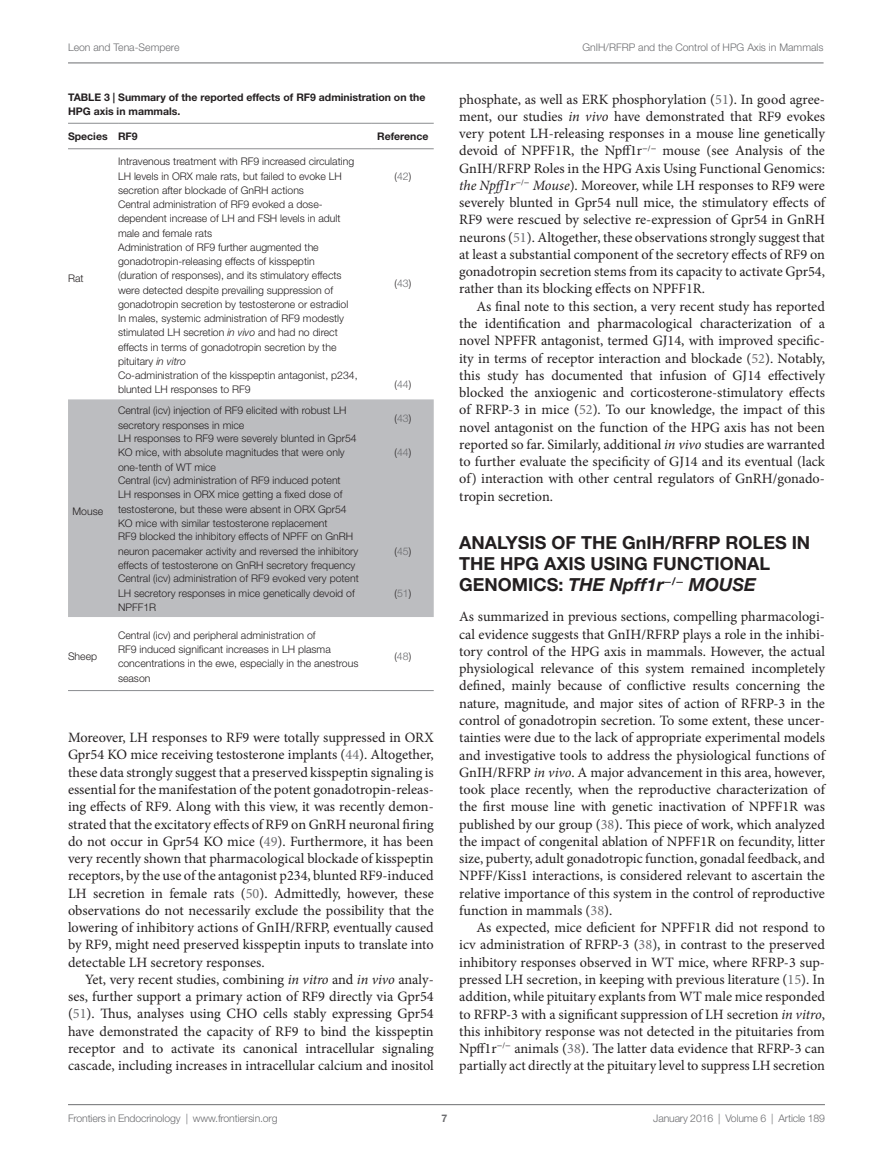
<style>
.page{position:relative;width:893px;height:1170px;background:#fff}
.page>*{position:absolute;margin:0;border:0;box-sizing:border-box;transform-origin:0 0}
.t1{font:700 18px/21px "Helvetica Neue LT Std";color:#231f20}
.t2{font:14.25px/17.2px "Minion Pro";color:#231f20;text-align:justify}
.t3{font:300 10.5px/14.2px "Helvetica Neue LT Std";color:#231f20}
.t4{font:300 10.5px "Helvetica Neue LT Std";letter-spacing:-.015em;color:#6c6d70}
.t5{font:700 10.5px/14.2px "Helvetica Neue LT Std";color:#231f20}
.t6{font:700 10.5px "Helvetica Neue LT Std";color:#6c6d70}
.s1{font-style:italic}
.s2{color:#6c6d70}
</style>
<div class="page">
<div style="left:68px;top:399px;width:366px;height:218px;background:#bcbdc0"></div>
<hr style="left:68px;top:123px;width:50px;height:1px;background:#8a8c8f">
<hr style="left:68px;top:148px;width:50px;height:1px;background:#8a8c8f">
<hr style="left:118px;top:123px;width:254px;height:1px;background:#8a8c8f">
<hr style="left:118px;top:148px;width:254px;height:1px;background:#8a8c8f">
<hr style="left:372px;top:123px;width:62px;height:1px;background:#8a8c8f">
<hr style="left:372px;top:148px;width:62px;height:1px;background:#8a8c8f">
<hr style="left:68px;top:690px;width:50px;height:1px;background:#8a8c8f">
<hr style="left:118px;top:690px;width:254px;height:1px;background:#8a8c8f">
<hr style="left:372px;top:690px;width:62px;height:1px;background:#8a8c8f">
<hr style="left:68px;top:1104px;width:757px;height:1px;background:#6c6d70">
<hr style="left:68px;top:63px;width:756px;height:1px;background:#6c6d70">
<p class="t4" style="left:68px;top:41px;width:113px">Leon and Tena-Sempere</p>
<p class="t4" style="left:582px;top:41px;width:243px">GnIH/RFRP and the Control of HPG Axis in Mammals</p>
<p class="t5" style="left:68px;top:89px;width:359px">TABLE 3 | Summary of the reported effects of RF9 administration on the<br>HPG axis in mammals.</p>
<p class="t5" style="left:68px;top:129px;width:71px">Species RF9</p>
<p class="t5" style="left:377px;top:129px;width:53px">Reference</p>
<p class="t3" style="left:68px;top:271px;width:17px">Rat</p>
<p class="t3" style="left:73px;top:504px;width:32px">Mouse</p>
<p class="t3" style="left:68px;top:649px;width:31px">Sheep</p>
<p class="t3" style="left:118px;top:154px;width:238px">Intravenous treatment with RF9 increased circulating<br>LH levels in ORX male rats, but failed to evoke LH secretion after blockade of GnRH actions</p>
<p class="t3" style="left:118px;top:197px;width:224px">Central administration of RF9 evoked a dose&shy;dependent increase of LH and FSH levels in adult male and female rats</p>
<p class="t3" style="left:118px;top:240px;width:241px">Administration of RF9 further augmented the gonadotropin-releasing effects of kisspeptin<br>(duration of responses), and its stimulatory effects were detected despite prevailing suppression of gonadotropin secretion by testosterone or estradiol In males, systemic administration of RF9 modestly stimulated LH secretion <span class="s1">in vivo</span> and had no direct effects in terms of gonadotropin secretion by the pituitary <span class="s1">in vitro<br></span>Co-administration of the kisspeptin antagonist, p234, blunted LH responses to RF9</p>
<p class="t3" style="left:394px;top:168px;width:18px">(<span class="s2">42</span>)</p>
<p class="t3" style="left:394px;top:276px;width:18px">(<span class="s2">43</span>)</p>
<p class="t3" style="left:394px;top:376px;width:18px">(<span class="s2">44</span>)</p>
<p class="t3" style="left:118px;top:403px;width:230px">Central (icv) injection of RF9 elicited with robust LH secretory responses in mice</p>
<p class="t3" style="left:394px;top:411px;width:18px">(<span class="s2">43</span>)</p>
<p class="t3" style="left:118px;top:431px;width:240px">LH responses to RF9 were severely blunted in Gpr54<br>KO mice, with absolute magnitudes that were only one-tenth of WT mice</p>
<p class="t3" style="left:394px;top:445px;width:18px">(<span class="s2">44</span>)</p>
<p class="t3" style="left:118px;top:473px;width:242px">Central (icv) administration of RF9 induced potent<br>LH responses in ORX mice getting a fixed dose of testosterone, but these were absent in ORX Gpr54<br>KO mice with similar testosterone replacement<br>RF9 blocked the inhibitory effects of NPFF on GnRH neuron pacemaker activity and reversed the inhibitory effects of testosterone on GnRH secretory frequency</p>
<p class="t3" style="left:118px;top:571px;width:242px">Central (icv) administration of RF9 evoked very potent<br>LH secretory responses in mice genetically devoid of<br>NPFF1R</p>
<p class="t3" style="left:118px;top:627px;width:242px">Central (icv) and peripheral administration of<br>RF9 induced significant increases in LH plasma concentrations in the ewe, especially in the anestrous season</p>
<p class="t3" style="left:394px;top:543px;width:18px">(<span class="s2">45</span>)</p>
<p class="t3" style="left:394px;top:585px;width:18px">(<span class="s2">51</span>)</p>
<p class="t3" style="left:394px;top:649px;width:18px">(<span class="s2">48</span>)</p>
<p class="t2" style="left:68px;top:729px;width:367px">Moreover, LH responses to RF9 were totally suppressed in ORX Gpr54 KO mice receiving testosterone implants (<span class="s2">44</span>). Altogether, these data strongly suggest that a preserved kisspeptin signaling is essential for the manifestation of the potent gonadotropin-releas&shy;ing effects of RF9. Along with this view, it was recently demon&shy;strated that the excitatory effects of RF9 on GnRH neuronal firing do not occur in Gpr54 KO mice (<span class="s2">49</span>). Furthermore, it has been very recently shown that pharmacological blockade of kisspeptin receptors, by the use of the antagonist p234, blunted RF9-induced LH secretion in female rats (<span class="s2">50</span>). Admittedly, however, these observations do not necessarily exclude the possibility that the lowering of inhibitory actions of GnIH/RFRP, eventually caused by RF9, might need preserved kisspeptin inputs to translate into detectable LH secretory responses.</p>
<p class="t2" style="left:68px;top:970px;width:367px;text-indent:17px">Yet, very recent studies, combining <span class="s1">in vitro</span> and <span class="s1">in vivo</span> analy&shy;ses, further support a primary action of RF9 directly via Gpr54 (<span class="s2">51</span>). Thus, analyses using CHO cells stably expressing Gpr54 have demonstrated the capacity of RF9 to bind the kisspeptin receptor and to activate its canonical intracellular signaling cascade, including increases in intracellular calcium and inositol</p>
<p class="t2" style="left:459px;top:91px;width:367px">phosphate, as well as ERK phosphorylation (<span class="s2">51</span>). In good agree&shy;ment, our studies <span class="s1">in vivo</span> have demonstrated that RF9 evokes very potent LH-releasing responses in a mouse line genetically devoid of NPFF1R, the Npff1r<sup>−</sup><sup>/</sup><sup>−</sup> mouse (see Analysis of the GnIH/RFRP Roles in the HPG Axis Using Functional Genomics: <span class="s1">the Npff1r</span><sup>−</sup><sup>/</sup><sup>−</sup> <span class="s1">Mouse</span>). Moreover, while LH responses to RF9 were severely blunted in Gpr54 null mice, the stimulatory effects of RF9 were rescued by selective re-expression of Gpr54 in GnRH neurons (<span class="s2">51</span>). Altogether, these observations strongly suggest that at least a substantial component of the secretory effects of RF9 on gonadotropin secretion stems from its capacity to activate Gpr54, rather than its blocking effects on NPFF1R.</p>
<p class="t2" style="left:459px;top:297px;width:367px;text-indent:17px">As final note to this section, a very recent study has reported the identification and pharmacological characterization of a novel NPFFR antagonist, termed GJ14, with improved specific&shy;ity in terms of receptor interaction and blockade (<span class="s2">52</span>). Notably, this study has documented that infusion of GJ14 effectively blocked the anxiogenic and corticosterone-stimulatory effects of RFRP-3 in mice (<span class="s2">52</span>). To our knowledge, the impact of this novel antagonist on the function of the HPG axis has not been reported so far. Similarly, additional <span class="s1">in vivo</span> studies are warranted to further evaluate the specificity of GJ14 and its eventual (lack of) interaction with other central regulators of GnRH/gonado&shy;tropin secretion.</p>
<p class="t1" style="left:459px;top:532px;width:353px">ANALYSIS OF THE GnIH/RFRP ROLES IN<br>THE HPG AXIS USING FUNCTIONAL<br>GENOMICS: <span class="s1">THE Npff1r</span><sup>−</sup><sup>/</sup><sup>−</sup> <span class="s1">MOUSE</span></p>
<p class="t2" style="left:459px;top:608px;width:367px">As summarized in previous sections, compelling pharmacologi&shy;cal evidence suggests that GnIH/RFRP plays a role in the inhibi&shy;tory control of the HPG axis in mammals. However, the actual physiological relevance of this system remained incompletely defined, mainly because of conflictive results concerning the nature, magnitude, and major sites of action of RFRP-3 in the control of gonadotropin secretion. To some extent, these uncer&shy;tainties were due to the lack of appropriate experimental models and investigative tools to address the physiological functions of GnIH/RFRP <span class="s1">in vivo</span>. A major advancement in this area, however, took place recently, when the reproductive characterization of the first mouse line with genetic inactivation of NPFF1R was published by our group (<span class="s2">38</span>). This piece of work, which analyzed the impact of congenital ablation of NPFF1R on fecundity, litter size, puberty, adult gonadotropic function, gonadal feedback, and NPFF/Kiss1 interactions, is considered relevant to ascertain the relative importance of this system in the control of reproductive function in mammals (<span class="s2">38</span>).</p>
<p class="t2" style="left:459px;top:919px;width:367px;text-indent:17px">As expected, mice deficient for NPFF1R did not respond to icv administration of RFRP-3 (<span class="s2">38</span>), in contrast to the preserved inhibitory responses observed in WT mice, where RFRP-3 sup&shy;pressed LH secretion, in keeping with previous literature (<span class="s2">15</span>). In addition, while pituitary explants from WT male mice responded to RFRP-3 with a significant suppression of LH secretion <span class="s1">in vitro</span>, this inhibitory response was not detected in the pituitaries from Npff1r<sup>−</sup><sup>/</sup><sup>−</sup> animals (<span class="s2">38</span>). The latter data evidence that RFRP-3 can partially act directly at the pituitary level to suppress LH secretion</p>
<p class="t4" style="left:68px;top:1111px;width:211px">Frontiers in Endocrinology | www.frontiersin.org</p>
<p class="t6" style="left:441px;top:1111px;width:7px">7</p>
<p class="t4" style="left:653px;top:1111px;width:173px">January 2016 | Volume 6 | Article 189</p>
</div>
